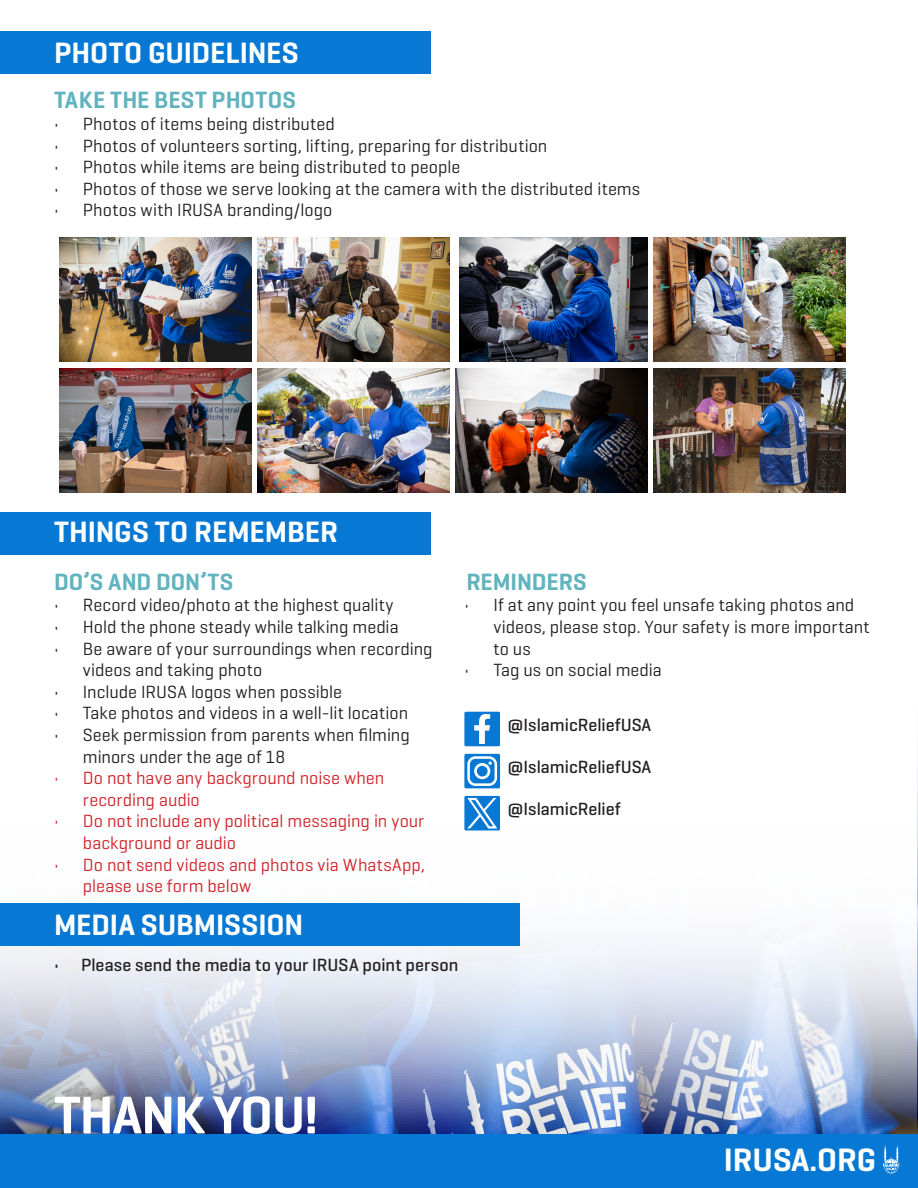
<style>
.page{position:relative;width:918px;height:1188px;background:#fff}
.page>*{position:absolute;margin:0;border:0;box-sizing:border-box;transform-origin:0 0}
.t1{font:600 54px "Geogrotesque";letter-spacing:-.02em;color:#fff}
.t2{font:600 33px "Geogrotesque";color:#fff}
.t3{font:600 30px "Geogrotesque";color:#fff}
.t4{font:600 24px "Geogrotesque";letter-spacing:.005em;color:#61b4bf}
.t5{font:18px/21.6px "Geogrotesque";color:#231f20}
.t6{font:18px/21.6px "Geogrotesque";color:#d1232a}
.t7{font:500 18px "Geogrotesque";color:#231f20}
</style>
<div class="page">
<div style="left:0;top:31px;width:431px;height:42px;background:#0778d4"></div>
<svg style="left:1px;top:554px;width:916px;height:580px"></svg>
<div style="left:0;top:1134px;width:918px;height:54px;background:#0778d4"></div>
<div style="left:0;top:512px;width:431px;height:42px;background:#0778d4"></div>
<div style="left:0;top:903px;width:519px;height:42px;background:#0778d4"></div>
<img style="left:59px;top:238px;width:193px;height:124px">
<img style="left:59px;top:368px;width:193px;height:125px">
<img style="left:653px;top:238px;width:193px;height:124px">
<img style="left:257px;top:368px;width:193px;height:125px">
<img style="left:459px;top:238px;width:189px;height:124px">
<img style="left:455px;top:368px;width:193px;height:125px">
<img style="left:257px;top:238px;width:193px;height:124px">
<img style="left:653px;top:368px;width:193px;height:125px">
<div style="left:464px;top:712px;width:36px;height:34px;background:#0778d4;border-radius:2px"></div>
<svg style="left:474px;top:714px;width:16px;height:30px"></svg>
<div style="left:464px;top:754px;width:36px;height:34px;background:#0778d4;border-radius:2px"></div>
<svg style="left:467px;top:756px;width:30px;height:30px"></svg>
<div style="left:464px;top:796px;width:36px;height:34px;background:#0778d4;border-radius:2px"></div>
<svg style="left:467px;top:798px;width:30px;height:30px"></svg>
<svg style="left:883px;top:1145px;width:17px;height:28px"></svg>
<p class="t3" style="left:54px;top:34px;width:246px">PHOTO GUIDELINES</p>
<p class="t4" style="left:54px;top:85px;width:244px">TAKE THE BEST PHOTOS</p>
<p class="t5" style="left:54px;top:113px;width:282px">• Photos of items being distributed</p>
<p class="t5" style="left:54px;top:134px;width:495px">• Photos of volunteers sorting, lifting, preparing for distribution</p>
<p class="t5" style="left:54px;top:156px;width:408px">• Photos while items are being distributed to people</p>
<p class="t5" style="left:54px;top:177px;width:588px">• Photos of those we serve looking at the camera with the distributed items</p>
<p class="t5" style="left:54px;top:199px;width:280px">• Photos with IRUSA branding/logo</p>
<p class="t3" style="left:54px;top:514px;width:285px">THINGS TO REMEMBER</p>
<p class="t4" style="left:54px;top:567px;width:181px">DO’S AND DON’TS</p>
<p class="t5" style="left:54px;top:594px;width:341px">• Record video/photo at the highest quality</p>
<p class="t5" style="left:54px;top:616px;width:346px">• Hold the phone steady while talking media</p>
<p class="t5" style="left:83px;top:637px;width:351px;text-indent:-29px">• Be aware of your surroundings when recording videos and taking photo</p>
<p class="t5" style="left:54px;top:680px;width:290px">• Include IRUSA logos when possible</p>
<p class="t5" style="left:54px;top:702px;width:356px">• Take photos and videos in a well-lit location</p>
<p class="t5" style="left:83px;top:724px;width:328px;text-indent:-29px">• Seek permission from parents when filming minors under the age of 18</p>
<p class="t6" style="left:83px;top:767px;width:303px;text-indent:-29px">• Do not have any background noise when recording audio</p>
<p class="t6" style="left:83px;top:810px;width:343px;text-indent:-29px">• Do not include any political messaging in your background or audio</p>
<p class="t6" style="left:83px;top:853px;width:343px;text-indent:-29px">• Do not send videos and photos via WhatsApp, please use form below</p>
<p class="t3" style="left:54px;top:906px;width:251px">MEDIA SUBMISSION</p>
<p class="t4" style="left:466px;top:567px;width:122px">REMINDERS</p>
<p class="t5" style="left:493px;top:594px;width:378px;text-indent:-29px">• If at any point you feel unsafe taking photos and videos, please stop. Your safety is more important to us</p>
<p class="t5" style="left:464px;top:659px;width:199px">• Tag us on social media</p>
<p class="t7" style="left:508px;top:714px;width:145px">@IslamicReliefUSA</p>
<p class="t7" style="left:508px;top:756px;width:145px">@IslamicReliefUSA</p>
<p class="t7" style="left:508px;top:798px;width:114px">@IslamicRelief</p>
<p class="t7" style="left:54px;top:954px;width:406px">• Please send the media to your IRUSA point person</p>
<p class="t1" style="left:54px;top:1081px;width:266px">THANK YOU!</p>
<p class="t2" style="left:724px;top:1139px;width:154px">IRUSA.ORG</p>
</div>
